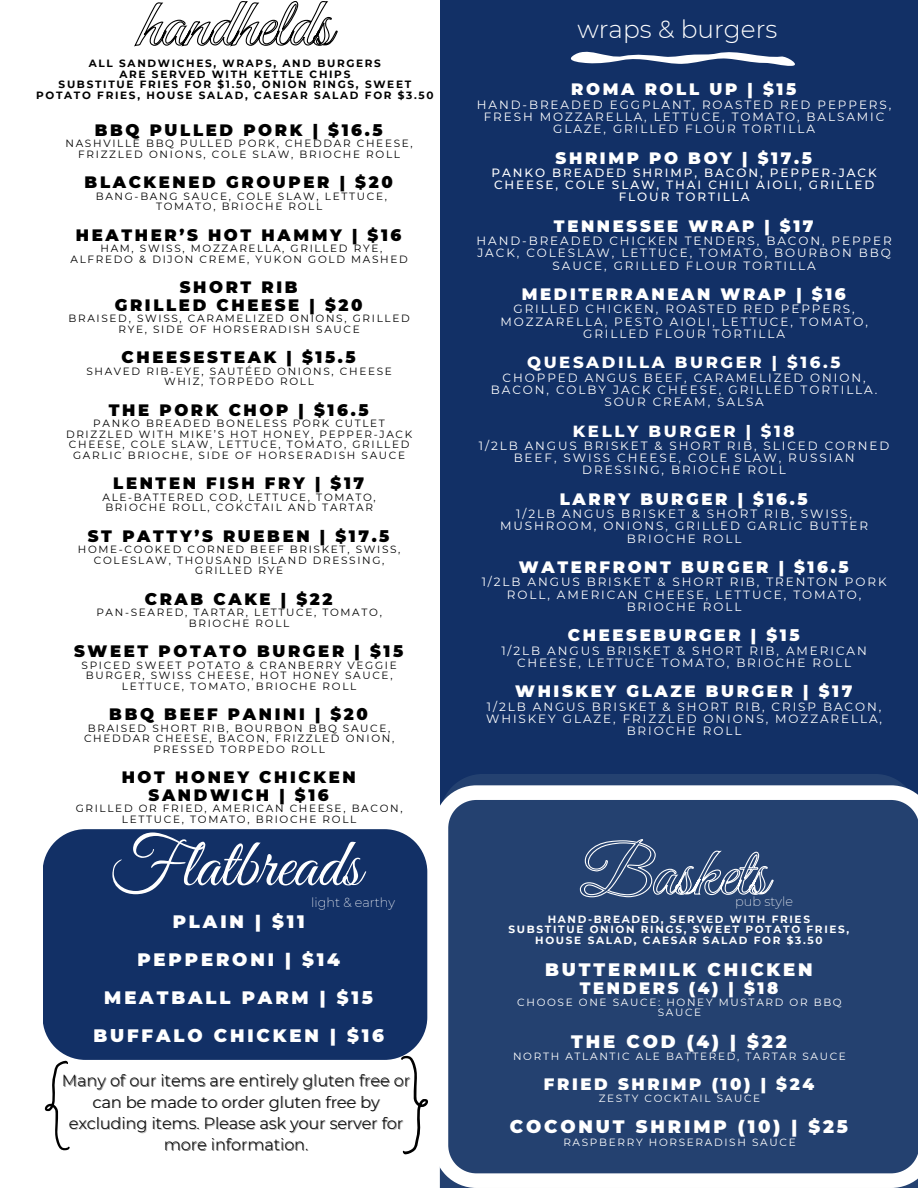
<style>
.page{position:relative;width:918px;height:1188px;background:#fff}
.page>*{position:absolute;margin:0;border:0;box-sizing:border-box;transform-origin:0 0}
.t1{font:69.45px "Great Vibes";color:#fff}
.t2{font:300 24.9px "Montserrat";color:#fff}
.t3{font:900 18px "Montserrat";letter-spacing:.16em;color:#fff}
.t4{font:900 16.5px/17.5px "Montserrat";letter-spacing:.16em;color:#000;text-align:center}
.t5{font:900 16.5px "Montserrat";letter-spacing:.16em;color:#fff}
.t6{font:800 16.5px "Montserrat";letter-spacing:.16em;color:#fff}
.t7{font:300 16.05px "Montserrat";color:#000}
.t8{font:200 12.9px "Montserrat";color:#fff}
.t9{font:12px/12.3px "Montserrat";letter-spacing:.16em;color:#fff;text-align:center}
.t10{font:500 12px/12.3px "Montserrat";letter-spacing:.16em;color:#fff;text-align:center}
.t11{font:10.5px/10.5px "Montserrat";letter-spacing:.16em;color:#000;text-align:center}
.t12{font:700 10.5px/10.5px "Montserrat";letter-spacing:.16em;color:#000;text-align:center}
.t13{font:10.5px/10.5px "Montserrat";letter-spacing:.16em;color:#fff;text-align:center}
.t14{font:700 10.5px/10.5px "Montserrat";letter-spacing:.16em;color:#fff;text-align:center}
</style>
<div class="page">
<div style="left:440px;top:0;width:478px;height:774px;background:#123066"></div>
<svg style="left:440px;top:774px;width:478px;height:11px;background:#223f6f"></svg>
<svg style="left:566px;top:45px;width:236px;height:21px"></svg>
<div style="left:43px;top:829px;width:384px;height:231px;background:#123066"></div>
<svg style="left:400px;top:1056px;width:28px;height:99px"></svg>
<svg style="left:439px;top:785px;width:479px;height:403px;background:#39537d"></svg>
<svg style="left:44px;top:1060px;width:26px;height:90px"></svg>
<svg style="left:579px;top:838px;width:195px;height:60px;background:#475f87"></svg>
<svg style="left:134px;top:1px;width:204px;height:46px"></svg>
<p class="t12" style="left:89px;top:58px;width:294px">ALL SANDWICHES, WRAPS, AND BURGERS</p>
<p class="t12" style="left:119px;top:69px;width:232px">ARE SERVED WITH KETTLE CHIPS</p>
<h5 class="t12" style="left:36px;top:79px;width:399px">SUBSTITUE FRIES FOR $1.50, ONION RINGS, SWEET<br>POTATO FRIES, HOUSE SALAD, CAESAR SALAD FOR $3.50</h5>
<p class="t4" style="left:95px;top:121px;width:289px">BBQ PULLED PORK | $16.5</p>
<p class="t11" style="left:66px;top:138px;width:349px">NASHVILLE BBQ PULLED PORK, CHEDDAR CHEESE,<br>FRIZZLED ONIONS, COLE SLAW, BRIOCHE ROLL</p>
<p class="t4" style="left:85px;top:174px;width:310px">BLACKENED GROUPER | $20</p>
<p class="t11" style="left:96px;top:191px;width:293px">BANG-BANG SAUCE, COLE SLAW, LETTUCE,<br>TOMATO, BRIOCHE ROLL</p>
<p class="t4" style="left:76px;top:226px;width:327px">HEATHER’S HOT HAMMY | $16</p>
<p class="t11" style="left:71px;top:243px;width:339px">HAM, SWISS, MOZZARELLA, GRILLED RYE,<br>ALFREDO &amp; DIJON CREME, YUKON GOLD MASHED</p>
<p class="t4" style="left:180px;top:279px;width:120px">SHORT RIB</p>
<p class="t4" style="left:115px;top:296px;width:249px">GRILLED CHEESE | $20</p>
<p class="t11" style="left:69px;top:313px;width:343px">BRAISED, SWISS, CARAMELIZED ONIONS, GRILLED<br>RYE, SIDE OF HORSERADISH SAUCE</p>
<p class="t4" style="left:122px;top:349px;width:236px">CHEESESTEAK | $15.5</p>
<p class="t11" style="left:86px;top:366px;width:307px">SHAVED RIB-EYE, SAUTÉED ONIONS, CHEESE<br>WHIZ, TORPEDO ROLL</p>
<p class="t4" style="left:109px;top:401px;width:261px">THE PORK CHOP | $16.5</p>
<p class="t11" style="left:66px;top:418px;width:348px">PANKO BREADED BONELESS PORK CUTLET DRIZZLED WITH MIKE’S HOT HONEY, PEPPER-JACK CHEESE, COLE SLAW, LETTUCE, TOMATO, GRILLED GARLIC BRIOCHE, SIDE OF HORSERADISH SAUCE</p>
<p class="t4" style="left:113px;top:475px;width:252px">LENTEN FISH FRY | $17</p>
<p class="t11" style="left:102px;top:492px;width:275px">ALE-BATTERED COD, LETTUCE, TOMATO,</p>
<p class="t11" style="left:105px;top:502px;width:269px">BRIOCHE ROLL, COKCTAIL AND TARTAR</p>
<p class="t4" style="left:88px;top:527px;width:303px">ST PATTY’S RUEBEN | $17.5</p>
<p class="t11" style="left:78px;top:544px;width:324px">HOME-COOKED CORNED BEEF BRISKET, SWISS,<br>COLESLAW, THOUSAND ISLAND DRESSING,<br>GRILLED RYE</p>
<p class="t4" style="left:145px;top:590px;width:189px">CRAB CAKE | $22</p>
<p class="t11" style="left:96px;top:607px;width:287px">PAN-SEARED, TARTAR, LETTUCE, TOMATO,<br>BRIOCHE ROLL</p>
<p class="t4" style="left:74px;top:643px;width:331px">SWEET POTATO BURGER | $15</p>
<p class="t11" style="left:82px;top:660px;width:317px">SPICED SWEET POTATO &amp; CRANBERRY VEGGIE<br>BURGER, SWISS CHEESE, HOT HONEY SAUCE,<br>LETTUCE, TOMATO, BRIOCHE ROLL</p>
<p class="t4" style="left:109px;top:706px;width:260px">BBQ BEEF PANINI | $20</p>
<p class="t11" style="left:84px;top:723px;width:312px">BRAISED SHORT RIB, BOURBON BBQ SAUCE,<br>CHEDDAR CHEESE, BACON, FRIZZLED ONION,<br>PRESSED TORPEDO ROLL</p>
<p class="t4" style="left:122px;top:769px;width:235px">HOT HONEY CHICKEN<br>SANDWICH | $16</p>
<p class="t11" style="left:76px;top:803px;width:329px">GRILLED OR FRIED, AMERICAN CHEESE, BACON,</p>
<p class="t11" style="left:122px;top:814px;width:236px">LETTUCE, TOMATO, BRIOCHE ROLL</p>
<p class="t1" style="left:109px;top:826px;width:254px">Flatbreads</p>
<h1 class="t8" style="left:311px;top:894px;width:85px">light &amp; earthy</h1>
<p class="t3" style="left:173px;top:911px;width:133px">PLAIN | $11</p>
<h3 class="t3" style="left:137px;top:949px;width:204px">PEPPERONI | $14</h3>
<h3 class="t3" style="left:104px;top:987px;width:270px">MEATBALL PARM | $15</h3>
<h3 class="t3" style="left:93px;top:1025px;width:292px">BUFFALO CHICKEN | $16</h3>
<p class="t7" style="left:62px;top:1071px;width:350px">Many of our items are entirely gluten free or</p>
<p class="t7" style="left:93px;top:1092px;width:288px">can be made to order gluten free by</p>
<p class="t7" style="left:69px;top:1113px;width:336px">excluding items. Please ask your server for</p>
<p class="t7" style="left:164px;top:1135px;width:146px">more information.</p>
<p class="t2" style="left:577px;top:14px;width:201px">wraps &amp; burgers</p>
<h1 class="t5" style="left:571px;top:79px;width:226px">ROMA ROLL UP | $15</h1>
<h2 class="t9" style="left:477px;top:98px;width:416px">HAND-BREADED EGGPLANT, ROASTED RED PEPPERS,<br>FRESH MOZZARELLA, LETTUCE, TOMATO, BALSAMIC<br>GLAZE, GRILLED FLOUR TORTILLA</h2>
<p class="t5" style="left:556px;top:148px;width:258px">SHRIMP PO BOY | $17.5</p>
<p class="t10" style="left:492px;top:166px;width:387px">PANKO BREADED SHRIMP, BACON, PEPPER-JACK<br>CHEESE, COLE SLAW, THAI CHILI AIOLI, GRILLED<br>FLOUR TORTILLA</p>
<p class="t5" style="left:554px;top:216px;width:261px">TENNESSEE WRAP | $17</p>
<p class="t9" style="left:477px;top:235px;width:417px">HAND-BREADED CHICKEN TENDERS, BACON, PEPPER<br>JACK, COLESLAW, LETTUCE, TOMATO, BOURBON BBQ<br>SAUCE, GRILLED FLOUR TORTILLA</p>
<h6 class="t5" style="left:522px;top:284px;width:326px">MEDITERRANEAN WRAP | $16</h6>
<p class="t9" style="left:500px;top:303px;width:369px">GRILLED CHICKEN, ROASTED RED PEPPERS,<br>MOZZARELLA, PESTO AIOLI, LETTUCE, TOMATO,<br>GRILLED FLOUR TORTILLA</p>
<p class="t6" style="left:527px;top:352px;width:315px">QUESADILLA BURGER | $16.5</p>
<p class="t9" style="left:491px;top:371px;width:388px">CHOPPED ANGUS BEEF, CARAMELIZED ONION,<br>BACON, COLBY JACK CHEESE, GRILLED TORTILLA.<br>SOUR CREAM, SALSA</p>
<p class="t6" style="left:573px;top:421px;width:223px">KELLY BURGER | $18</p>
<p class="t9" style="left:479px;top:439px;width:412px">1/2LB ANGUS BRISKET &amp; SHORT RIB, SLICED CORNED<br>BEEF, SWISS CHEESE, COLE SLAW, RUSSIAN<br>DRESSING, BRIOCHE ROLL</p>
<p class="t5" style="left:560px;top:489px;width:249px">LARRY BURGER | $16.5</p>
<p class="t9" style="left:500px;top:508px;width:369px">1/2LB ANGUS BRISKET &amp; SHORT RIB, SWISS,<br>MUSHROOM, ONIONS, GRILLED GARLIC BUTTER<br>BRIOCHE ROLL</p>
<p class="t5" style="left:519px;top:557px;width:331px">WATERFRONT BURGER | $16.5</p>
<p class="t9" style="left:482px;top:576px;width:406px">1/2LB ANGUS BRISKET &amp; SHORT RIB, TRENTON PORK<br>ROLL, AMERICAN CHEESE, LETTUCE, TOMATO,<br>BRIOCHE ROLL</p>
<p class="t5" style="left:568px;top:625px;width:233px">CHEESEBURGER | $15</p>
<p class="t9" style="left:501px;top:644px;width:367px">1/2LB ANGUS BRISKET &amp; SHORT RIB, AMERICAN<br>CHEESE, LETTUCE TOMATO, BRIOCHE ROLL</p>
<p class="t5" style="left:515px;top:681px;width:339px">WHISKEY GLAZE BURGER | $17</p>
<p class="t9" style="left:486px;top:700px;width:398px">1/2LB ANGUS BRISKET &amp; SHORT RIB, CRISP BACON,<br>WHISKEY GLAZE, FRIZZLED ONIONS, MOZZARELLA,<br>BRIOCHE ROLL</p>
<p class="t8" style="left:735px;top:893px;width:59px">pub style</p>
<p class="t14" style="left:548px;top:914px;width:264px">HAND-BREADED, SERVED WITH FRIES</p>
<h4 class="t14" style="left:509px;top:924px;width:342px">SUBSTITUE ONION RINGS, SWEET POTATO FRIES,<br>HOUSE SALAD, CAESAR SALAD FOR $3.50</h4>
<h1 class="t3" style="left:545px;top:958px;width:269px">BUTTERMILK CHICKEN</h1>
<p class="t5" style="left:580px;top:978px;width:200px">TENDERS (4) | $18</p>
<p class="t13" style="left:517px;top:997px;width:326px">CHOOSE ONE SAUCE: HONEY MUSTARD OR BBQ<br>SAUCE</p>
<p class="t3" style="left:571px;top:1030px;width:217px">THE COD (4) | $22</p>
<p class="t13" style="left:513px;top:1051px;width:334px">NORTH ATLANTIC ALE BATTERED, TARTAR SAUCE</p>
<p class="t5" style="left:544px;top:1075px;width:272px">FRIED SHRIMP (10) | $24</p>
<p class="t13" style="left:599px;top:1093px;width:163px">ZESTY COCKTAIL SAUCE</p>
<p class="t3" style="left:510px;top:1116px;width:340px">COCONUT SHRIMP (10) | $25</p>
<p class="t13" style="left:563px;top:1137px;width:234px">RASPBERRY HORSERADISH SAUCE</p>
</div>
